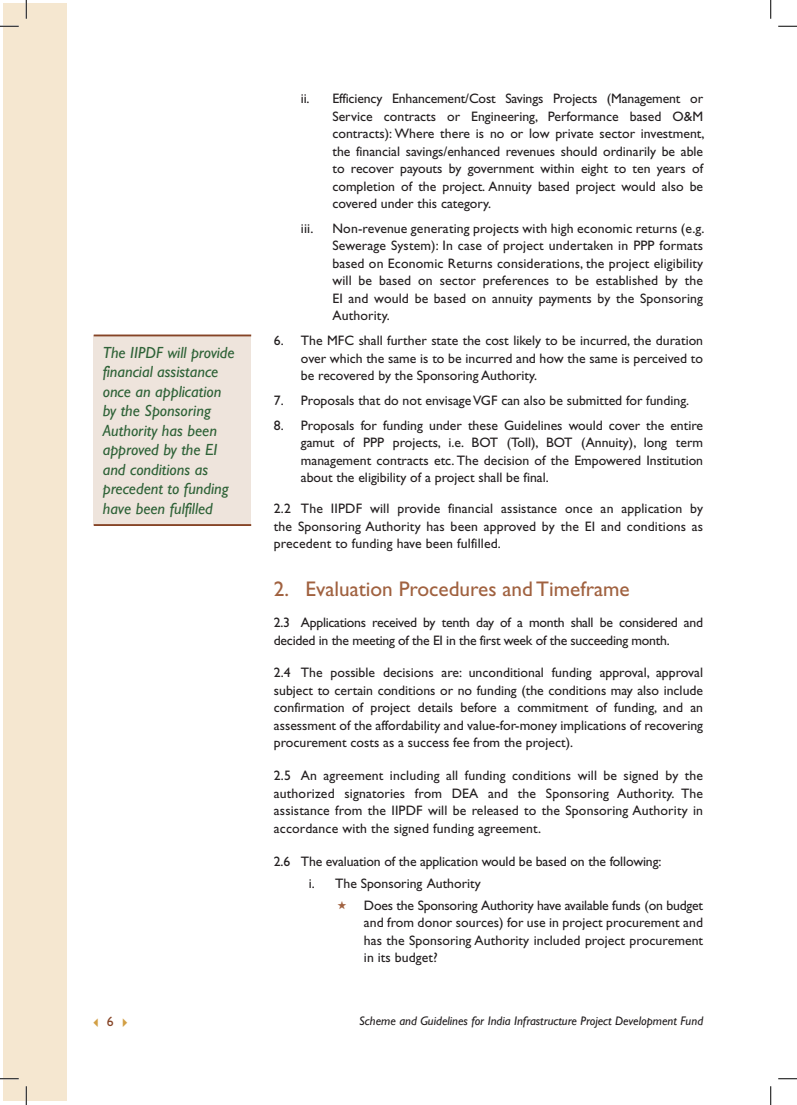
<style>
.page{position:relative;width:797px;height:1105px;background:#fff}
.page>*{position:absolute;margin:0;border:0;box-sizing:border-box;transform-origin:0 0}
.t1{font:21.25px "Gill Sans";color:#a0613f}
.t2{font:italic 16.25px/19.5px "Gill Sans";color:#2e6237}
.t3{font:13.75px/17.5px "Gill Sans";color:#231f20;text-align:justify}
.t4{font:13.75px/17.5px "Gill Sans";letter-spacing:-.02em;color:#231f20}
.t5{font:13.75px "Gill Sans";color:#864426}
.t6{font:italic 12.5px "Gill Sans";color:#231f20}
.s1{color:#d29f44}
</style>
<div class="page">
<div style="left:4px;top:4px;width:63px;height:1097px;background:#f5e7d0"></div>
<div style="left:94px;top:335px;width:157px;height:190px;background:#eee4dc"></div>
<hr style="left:94px;top:334px;width:157px;height:2px;background:#864426">
<hr style="left:94px;top:524px;width:157px;height:2px;background:#864426">
<svg style="left:0;top:25px;width:19px;height:2px"></svg>
<svg style="left:778px;top:25px;width:19px;height:2px"></svg>
<svg style="left:0;top:1078px;width:19px;height:1px"></svg>
<svg style="left:778px;top:1078px;width:19px;height:1px"></svg>
<svg style="left:25px;top:0;width:2px;height:19px"></svg>
<svg style="left:25px;top:1086px;width:2px;height:19px"></svg>
<svg style="left:770px;top:0;width:1px;height:19px"></svg>
<svg style="left:770px;top:1086px;width:1px;height:19px"></svg>
<p class="t2" style="left:103px;top:342px;width:133px">The IIPDF will provide financial assistance once an application by the Sponsoring<br>Authority has been approved by the EI and conditions as precedent to funding have been fulfilled</p>
<p class="t3" style="left:332px;top:90px;width:373px;text-indent:-31px">ii. Efficiency Enhancement/Cost Savings Projects (Management or Service contracts or Engineering, Performance based O&amp;M contracts): Where there is no or low private sector investment, the financial savings/enhanced revenues should ordinarily be able to recover payouts by government within eight to ten years of completion of the project. Annuity based project would also be covered under this category.</p>
<p class="t3" style="left:301px;top:220px;width:14px">iii.</p>
<p class="t3" style="left:332px;top:220px;width:373px">Non-revenue generating projects with high economic returns (e.g.<br>Sewerage System): In case of project undertaken in PPP formats based on Economic Returns considerations, the project eligibility will be based on sector preferences to be established by the EI and would be based on annuity payments by the Sponsoring Authority.</p>
<p class="t3" style="left:301px;top:332px;width:404px;text-indent:-27px">6. The MFC shall further state the cost likely to be incurred, the duration over which the same is to be incurred and how the same is perceived to be recovered by the Sponsoring Authority.</p>
<p class="t3" style="left:274px;top:391px;width:417px">7. Proposals that do not envisage VGF can also be submitted for funding.</p>
<p class="t3" style="left:301px;top:416px;width:404px;text-indent:-27px">8. Proposals for funding under these Guidelines would cover the entire gamut of PPP projects, i.e. BOT (Toll), BOT (Annuity), long term management contracts etc. The decision of the Empowered Institution about the eligibility of a project shall be final.</p>
<p class="t3" style="left:274px;top:500px;width:431px">2.2 The IIPDF will provide financial assistance once an application by the Sponsoring Authority has been approved by the EI and conditions as precedent to funding have been fulfilled.</p>
<h1 class="t1" style="left:274px;top:577px;width:357px">2. Evaluation Procedures and Timeframe</h1>
<p class="t4" style="left:274px;top:614px;width:431px">2.3 Applications received by tenth day of a month shall be considered and decided in the meeting of the EI in the first week of the succeeding month.</p>
<p class="t3" style="left:274px;top:664px;width:431px">2.4 The possible decisions are: unconditional funding approval, approval subject to certain conditions or no funding (the conditions may also include confirmation of project details before a commitment of funding, and an assessment of the affordability and value-for-money implications of recovering procurement costs as a success fee from the project).</p>
<p class="t3" style="left:274px;top:767px;width:431px">2.5 An agreement including all funding conditions will be signed by the authorized signatories from DEA and the Sponsoring Authority. The assistance from the IIPDF will be released to the Sponsoring Authority in accordance with the signed funding agreement.</p>
<p class="t3" style="left:274px;top:852px;width:389px">2.6 The evaluation of the application would be based on the following:</p>
<p class="t3" style="left:309px;top:874px;width:173px">i. The Sponsoring Authority</p>
<p class="t3" style="left:364px;top:896px;width:341px">Does the Sponsoring Authority have available funds (on budget</p>
<p class="t3" style="left:364px;top:914px;width:341px">and from donor sources) for use in project procurement and has the Sponsoring Authority included project procurement in its budget?</p>
<p class="t5" style="left:90px;top:1013px;width:43px"><span class="s1">✓</span>6 <span class="s1">✔</span></p>
<p class="t6" style="left:359px;top:1014px;width:346px">Scheme and Guidelines for India Infrastructure Project Development Fund</p>
</div>
